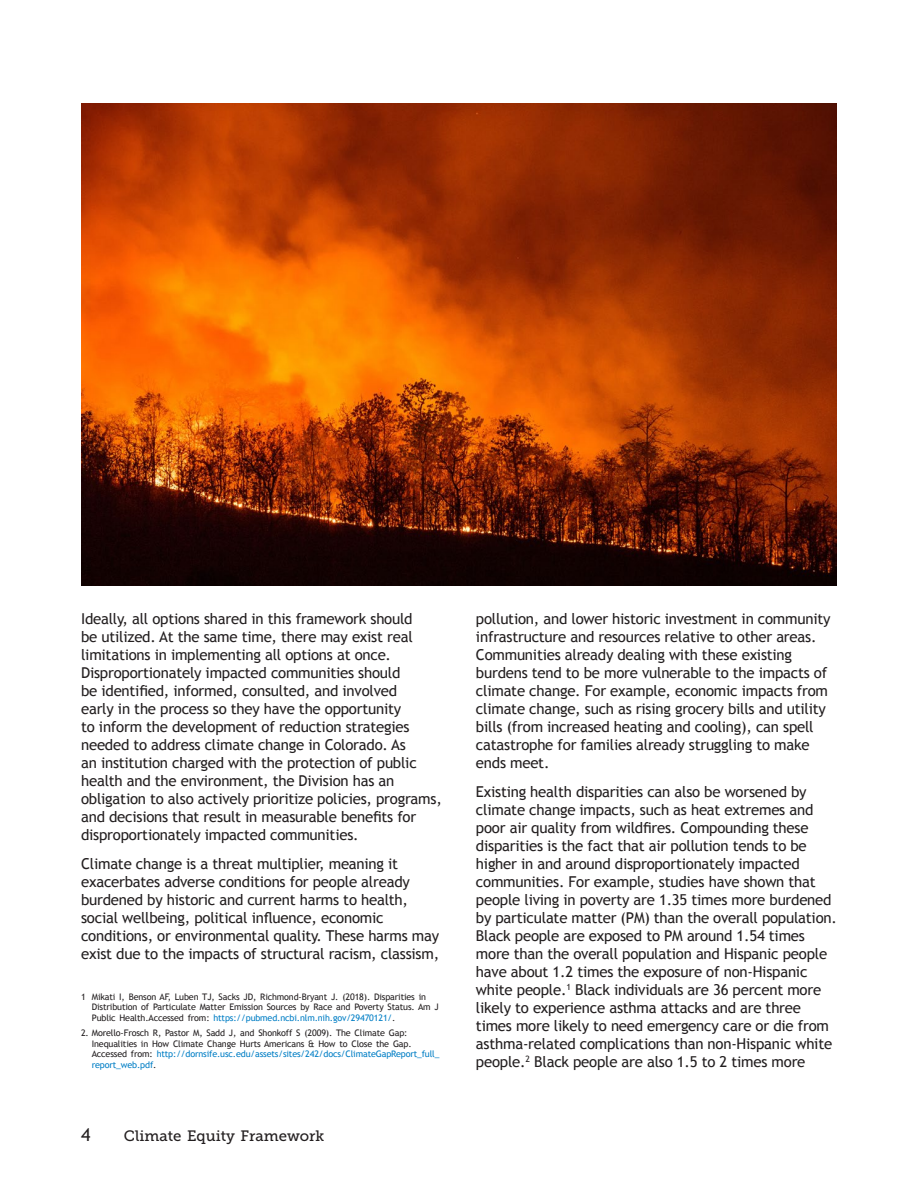
<style>
.page{position:relative;width:918px;height:1188px;background:#fff}
.page>*{position:absolute;margin:0;border:0;box-sizing:border-box;transform-origin:0 0}
.t1{font:18px "Trebuchet MS";color:#231f20}
.t2{font:15px/18px "Trebuchet MS";letter-spacing:-.015em;color:#231f20}
.t3{font:15px "Museo Slab 500";color:#231f20}
.t4{font:9px/10.5px "Trebuchet MS";letter-spacing:-.015em;color:#231f20}
.s1{color:#007ec5}
</style>
<div class="page">
<img style="left:81px;top:104px;width:756px;height:482px">
<p class="t2" style="left:81px;top:610px;width:362px">Ideally, all options shared in this framework should<br>be utilized. At the same time, there may exist real limitations in implementing all options at once.<br>Disproportionately impacted communities should<br>be identified, informed, consulted, and involved<br>early in the process so they have the opportunity<br>to inform the development of reduction strategies needed to address climate change in Colorado. As<br>an institution charged with the protection of public health and the environment, the Division has an obligation to also actively prioritize policies, programs, and decisions that result in measurable benefits for disproportionately impacted communities.</p>
<p class="t2" style="left:81px;top:854px;width:360px">Climate change is a threat multiplier, meaning it exacerbates adverse conditions for people already burdened by historic and current harms to health, social wellbeing, political influence, economic conditions, or environmental quality. These harms may exist due to the impacts of structural racism, classism,</p>
<p class="t4" style="left:92px;top:991px;width:349px;text-indent:-11px">1 Mikati I, Benson AF, Luben TJ, Sacks JD, Richmond-Bryant J. (2018). Disparities in<br>Distribution of Particulate Matter Emission Sources by Race and Poverty Status. Am J<br>Public Health.Accessed from: <span class="s1">https://pubmed.ncbi.nlm.nih.gov/29470121/</span>.</p>
<p class="t4" style="left:92px;top:1028px;width:349px;text-indent:-11px">2. Morello-Frosch R, Pastor M, Sadd J, and Shonkoff S (2009). The Climate Gap:<br>Inequalities in How Climate Change Hurts Americans &amp; How to Close the Gap.<br>Accessed from: <span class="s1">http://dornsife.usc.edu/assets/sites/242/docs/ClimateGapReport_full_ report_web.pdf</span>.</p>
<p class="t1" style="left:81px;top:1124px;width:11px">4</p>
<p class="t3" style="left:124px;top:1127px;width:202px">Climate Equity Framework</p>
<p class="t2" style="left:476px;top:610px;width:356px">pollution, and lower historic investment in community infrastructure and resources relative to other areas.<br>Communities already dealing with these existing burdens tend to be more vulnerable to the impacts of climate change. For example, economic impacts from climate change, such as rising grocery bills and utility bills (from increased heating and cooling), can spell catastrophe for families already struggling to make ends meet.</p>
<p class="t2" style="left:476px;top:782px;width:362px">Existing health disparities can also be worsened by climate change impacts, such as heat extremes and poor air quality from wildfires. Compounding these disparities is the fact that air pollution tends to be higher in and around disproportionately impacted communities. For example, studies have shown that people living in poverty are 1.35 times more burdened by particulate matter (PM) than the overall population.<br>Black people are exposed to PM around 1.54 times more than the overall population and Hispanic people have about 1.2 times the exposure of non-Hispanic white people.<sup>1</sup> Black individuals are 36 percent more likely to experience asthma attacks and are three times more likely to need emergency care or die from asthma-related complications than non-Hispanic white people.<sup>2</sup> Black people are also 1.5 to 2 times more</p>
</div>
